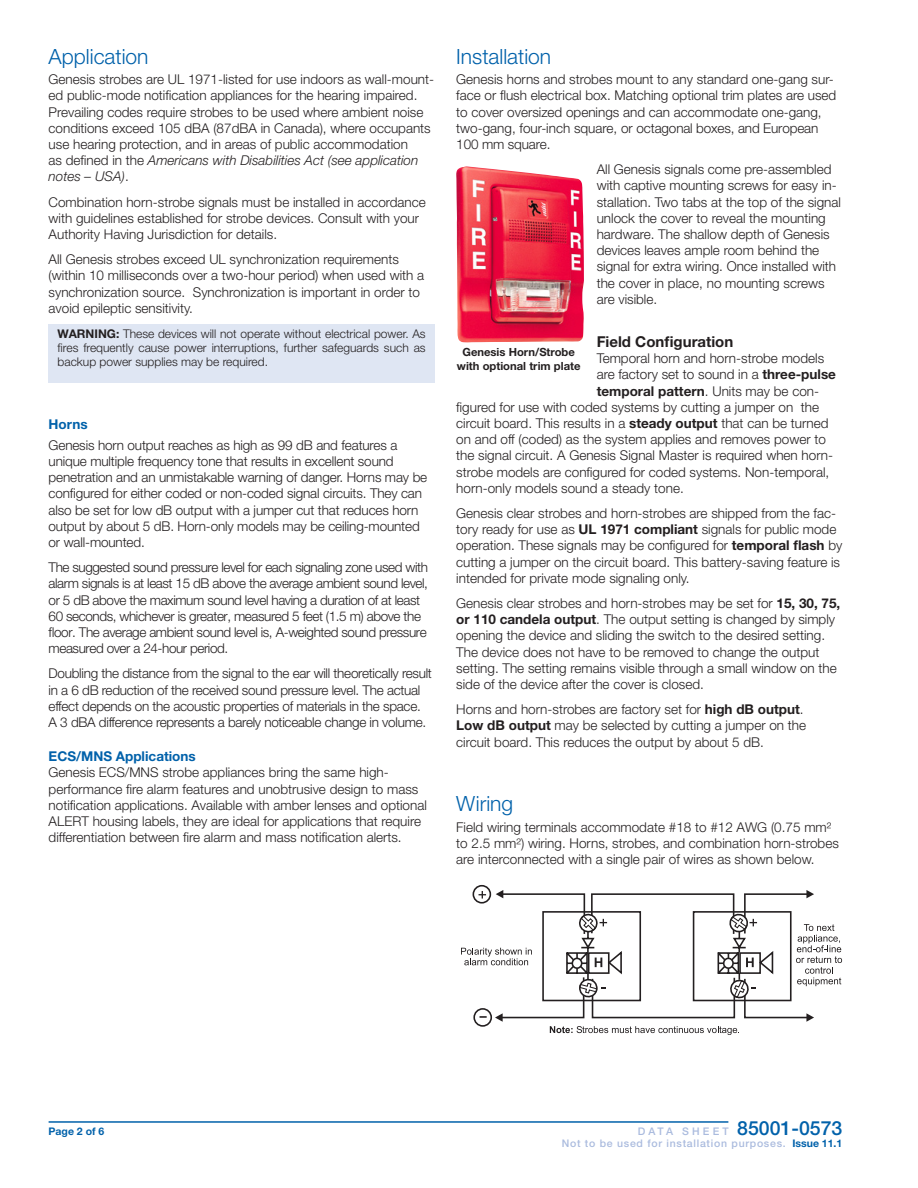
<style>
.page{position:relative;width:918px;height:1188px;background:#fff}
.page>*{position:absolute;margin:0;border:0;box-sizing:border-box;transform-origin:0 0}
.HEAD{font:300 21px "Helvetica Neue LT Std";color:#0161aa}
.t1{font:500 19.5px "Helvetica Neue LT Std";color:#0161aa}
.BODY{font:700 15px "Helvetica Neue LT Std";color:#231f20}
.BODY-2{font:300 13.5px/16.2px "Helvetica Neue LT Std";color:#231f20}
.BODY-3{font:300 13.5px/16.2px "Helvetica Neue LT Std";letter-spacing:-.03em;color:#231f20}
.BODY-4{font:300 13.5px/16.2px "Helvetica Neue LT Std";letter-spacing:-.02em;color:#231f20}
.BODY-5{font:700 13.5px "Helvetica Neue LT Std";color:#231f20}
.BODY-6{font:700 13.5px "Helvetica Neue LT Std";color:#0161aa}
.t2{font:300 12px/14.4px "Helvetica Neue LT Std";color:#231f20;text-align:justify}
.BODY-7{font:700 11.25px/13.5px "Helvetica Neue LT Std";color:#231f20;text-align:center}
.t3{font:500 10.5px "Helvetica Neue LT Std";letter-spacing:.07em;color:#aabbde}
.t4{font:700 10.5px "Helvetica Neue LT Std";color:#0161aa}
.s1{font-style:italic}
.s2{font-weight:700}
.s3{font-weight:300}
.s4{font-size:10.5px;color:#aabbde}
.s5{font-weight:700;color:#0161aa}
</style>
<div class="page">
<hr style="left:49px;top:1121px;width:679px;height:2px;background:#0161aa">
<div style="left:49px;top:325px;width:386px;height:58px;background:#dfe6f3"></div>
<img style="left:456px;top:166px;width:128px;height:177px">
<svg style="left:461px;top:884px;width:381px;height:151px"></svg>
<p class="HEAD" style="left:49px;top:43px;width:101px">Application</p>
<p class="BODY-2" style="left:49px;top:71px;width:387px">Genesis strobes are UL 1971-listed for use indoors as wall-mount&shy;ed public-mode notification appliances for the hearing impaired.<br>Prevailing codes require strobes to be used where ambient noise conditions exceed 105 dBA (87dBA in Canada), where occupants use hearing protection, and in areas of public accommodation<br>as defined in the <span class="s1">Americans with Disabilities Act (see application notes – USA)</span>.</p>
<p class="BODY-2" style="left:49px;top:194px;width:379px">Combination horn-strobe signals must be installed in accordance with guidelines established for strobe devices. Consult with your<br>Authority Having Jurisdiction for details.</p>
<p class="BODY-2" style="left:49px;top:251px;width:377px">All Genesis strobes exceed UL synchronization requirements (within 10 milliseconds over a two-hour period) when used with a synchronization source. Synchronization is important in order to avoid epileptic sensitivity.</p>
<p class="t2" style="left:58px;top:326px;width:370px"><span class="s2">WARNING:</span> These devices will not operate without electrical power. As fires frequently cause power interruptions, further safeguards such as backup power supplies may be required.</p>
<p class="BODY-6" style="left:49px;top:416px;width:41px">Horns</p>
<p class="BODY-2" style="left:49px;top:437px;width:380px">Genesis horn output reaches as high as 99 dB and features a unique multiple frequency tone that results in excellent sound penetration and an unmistakable warning of danger. Horns may be configured for either coded or non-coded signal circuits. They can also be set for low dB output with a jumper cut that reduces horn output by about 5 dB. Horn-only models may be ceiling-mounted or wall-mounted.</p>
<p class="BODY-3" style="left:49px;top:559px;width:381px">The suggested sound pressure level for each signaling zone used with alarm signals is at least 15 dB above the average ambient sound level, or 5 dB above the maximum sound level having a duration of at least 60 seconds, whichever is greater, measured 5 feet (1.5 m) above the floor. The average ambient sound level is, A-weighted sound pressure measured over a 24-hour period.</p>
<p class="BODY-4" style="left:49px;top:665px;width:385px">Doubling the distance from the signal to the ear will theoretically result in a 6 dB reduction of the received sound pressure level. The actual effect depends on the acoustic properties of materials in the space.<br>A 3 dBA difference represents a barely noticeable change in volume.</p>
<p class="BODY-6" style="left:49px;top:748px;width:149px">ECS/MNS Applications</p>
<p class="BODY-2" style="left:49px;top:764px;width:380px">Genesis ECS/MNS strobe appliances bring the same high&shy;performance fire alarm features and unobtrusive design to mass notification applications. Available with amber lenses and optional ALERT housing labels, they are ideal for applications that require differentiation between fire alarm and mass notification alerts.</p>
<p class="HEAD" style="left:456px;top:43px;width:96px">Installation</p>
<p class="BODY-2" style="left:456px;top:71px;width:382px">Genesis horns and strobes mount to any standard one-gang sur&shy;face or flush electrical box. Matching optional trim plates are used to cover oversized openings and can accommodate one-gang, two-gang, four-inch square, or octagonal boxes, and European 100 mm square.</p>
<p class="BODY-2" style="left:597px;top:161px;width:246px">All Genesis signals come pre-assembled with captive mounting screws for easy in&shy;stallation. Two tabs at the top of the signal unlock the cover to reveal the mounting hardware. The shallow depth of Genesis devices leaves ample room behind the signal for extra wiring. Once installed with the cover in place, no mounting screws are visible.</p>
<p class="BODY" style="left:597px;top:332px;width:138px">Field Configuration</p>
<p class="BODY-2" style="left:597px;top:350px;width:229px">Temporal horn and horn-strobe models</p>
<p class="BODY-2" style="left:597px;top:366px;width:241px">are factory set to sound in a <span class="s2">three-pulse</span></p>
<p class="BODY-5" style="left:597px;top:383px;width:224px">temporal pattern<span class="s3">. Units may be con-</span></p>
<p class="BODY-2" style="left:456px;top:399px;width:364px">figured for use with coded systems by cutting a jumper on the</p>
<p class="BODY-2" style="left:456px;top:415px;width:374px">circuit board. This results in a <span class="s2">steady output</span> that can be turned</p>
<p class="BODY-2" style="left:456px;top:431px;width:371px">on and off (coded) as the system applies and removes power to</p>
<p class="BODY-2" style="left:456px;top:447px;width:378px">the signal circuit. A Genesis Signal Master is required when horn-</p>
<p class="BODY-2" style="left:456px;top:464px;width:375px">strobe models are configured for coded systems. Non-temporal,</p>
<p class="BODY-2" style="left:456px;top:480px;width:229px">horn-only models sound a steady tone.</p>
<p class="BODY-2" style="left:456px;top:505px;width:388px">Genesis clear strobes and horn-strobes are shipped from the fac&shy;tory ready for use as <span class="s2">UL 1971 compliant</span> signals for public mode operation. These signals may be configured for <span class="s2">temporal flash</span> by cutting a jumper on the circuit board. This battery-saving feature is intended for private mode signaling only.</p>
<p class="BODY-2" style="left:456px;top:595px;width:386px">Genesis clear strobes and horn-strobes may be set for <span class="s2">15, 30, 75, or 110 candela output</span>. The output setting is changed by simply opening the device and sliding the switch to the desired setting.<br>The device does not have to be removed to change the output setting. The setting remains visible through a small window on the side of the device after the cover is closed.</p>
<p class="BODY-2" style="left:456px;top:701px;width:351px">Horns and horn-strobes are factory set for <span class="s2">high dB output</span>.<br><span class="s2">Low dB output</span> may be selected by cutting a jumper on the circuit board. This reduces the output by about 5 dB.</p>
<p class="BODY-7" style="left:457px;top:345px;width:125px">Genesis Horn/Strobe with optional trim plate</p>
<p class="HEAD" style="left:456px;top:791px;width:58px">Wiring</p>
<p class="BODY-2" style="left:456px;top:819px;width:384px">Field wiring terminals accommodate #18 to #12 AWG (0.75 mm² to 2.5 mm²) wiring. Horns, strobes, and combination horn-strobes are interconnected with a single pair of wires as shown below.</p>
<p class="t4" style="left:49px;top:1124px;width:57px">Page 2 of 6</p>
<p class="t1" style="left:638px;top:1116px;width:206px"><span class="s4">D A T A S H E E T</span> 85001-0573</p>
<p class="t3" style="left:562px;top:1137px;width:282px">Not to be used for installation purposes. <span class="s5">Issue 11.1</span></p>
</div>
